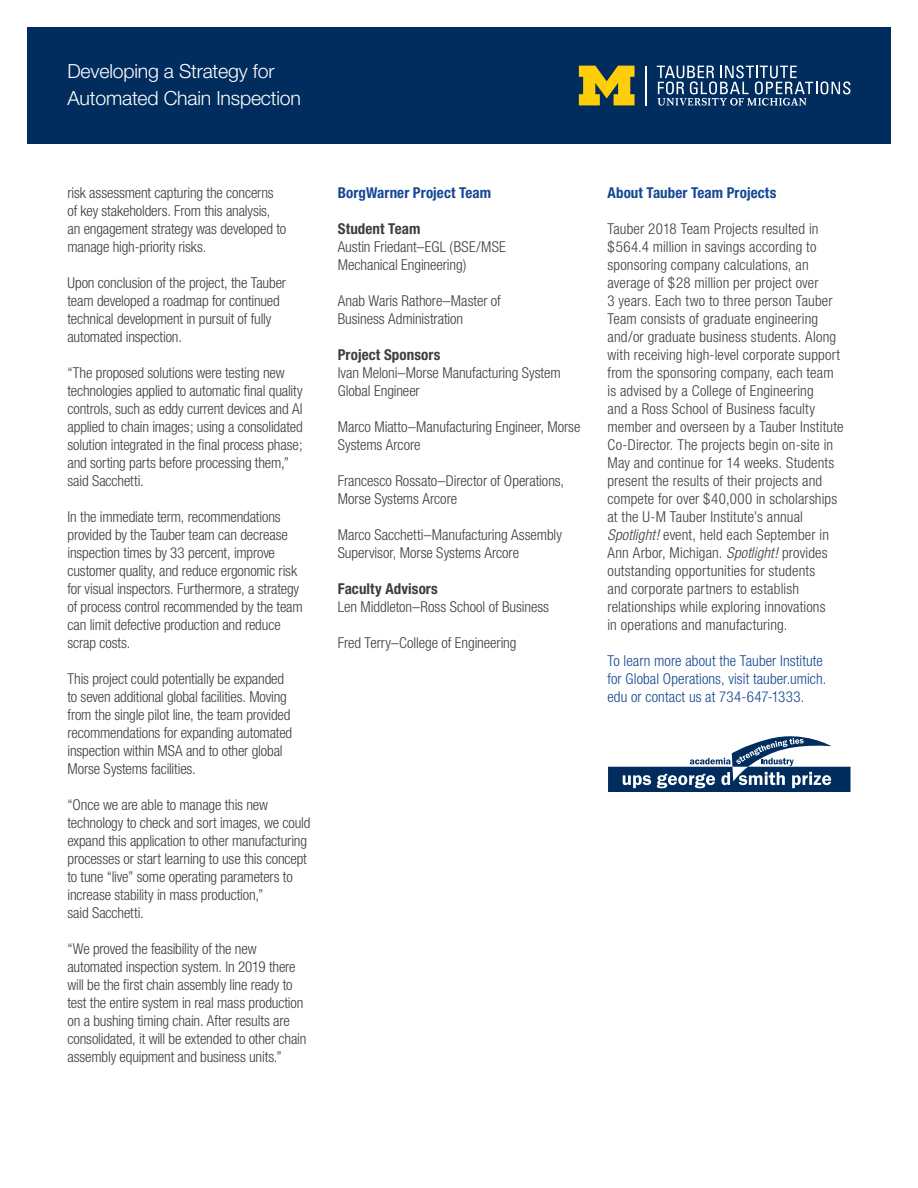
<style>
.page{position:relative;width:918px;height:1188px;background:#fff}
.page>*{position:absolute;margin:0;border:0;box-sizing:border-box;transform-origin:0 0}
.t1{font:300 19.5px/27px "Helvetica Neue";letter-spacing:-.01em;color:#fff}
.t2{font:300 condensed 15px/18px "Helvetica Neue";letter-spacing:-.005em;color:#3e3e3f}
.t3{font:300 condensed 15px/18px "Helvetica Neue";letter-spacing:.005em;color:#154892}
.t4{font:700 condensed 15px "Helvetica Neue";letter-spacing:.005em;color:#154892}
.t5{font:700 condensed 15px "Helvetica Neue";letter-spacing:.005em;color:#3e3e3f}
.s1{font-style:italic}
</style>
<div class="page">
<div style="left:27px;top:27px;width:864px;height:117px;background:#002d5e"></div>
<svg style="left:579px;top:66px;width:56px;height:39px"></svg>
<svg style="left:657px;top:65px;width:193px;height:41px"></svg>
<hr style="left:646px;top:66px;width:1px;height:39px;background:#fff">
<svg style="left:608px;top:736px;width:243px;height:56px"></svg>
<h1 class="t1" style="left:68px;top:57px;width:235px">Developing a Strategy for<br>Automated Chain Inspection</h1>
<p class="t2" style="left:68px;top:184px;width:220px">risk assessment capturing the concerns of key stakeholders. From this analysis, an engagement strategy was developed to manage high-priority risks.</p>
<p class="t2" style="left:68px;top:274px;width:220px">Upon conclusion of the project, the Tauber team developed a roadmap for continued technical development in pursuit of fully automated inspection.</p>
<p class="t2" style="left:68px;top:364px;width:237px">“The proposed solutions were testing new technologies applied to automatic final quality controls, such as eddy current devices and AI applied to chain images; using a consolidated solution integrated in the final process phase; and sorting parts before processing them,” said Sacchetti.</p>
<p class="t2" style="left:68px;top:508px;width:237px">In the immediate term, recommendations provided by the Tauber team can decrease inspection times by 33 percent, improve customer quality, and reduce ergonomic risk for visual inspectors. Furthermore, a strategy of process control recommended by the team can limit defective production and reduce scrap costs.</p>
<p class="t2" style="left:68px;top:670px;width:226px">This project could potentially be expanded to seven additional global facilities. Moving from the single pilot line, the team provided recommendations for expanding automated inspection within MSA and to other global Morse Systems facilities.</p>
<p class="t2" style="left:68px;top:796px;width:244px">“Once we are able to manage this new technology to check and sort images, we could expand this application to other manufacturing processes or start learning to use this concept to tune “live” some operating parameters to increase stability in mass production,”<br>said Sacchetti.</p>
<p class="t2" style="left:68px;top:940px;width:240px">“We proved the feasibility of the new automated inspection system. In 2019 there will be the first chain assembly line ready to test the entire system in real mass production on a bushing timing chain. After results are consolidated, it will be extended to other chain assembly equipment and business units.”</p>
<p class="t4" style="left:338px;top:184px;width:155px">BorgWarner Project Team</p>
<p class="t5" style="left:338px;top:220px;width:84px">Student Team</p>
<p class="t2" style="left:338px;top:238px;width:169px">Austin Friedant–EGL (BSE/MSE<br>Mechanical Engineering)</p>
<p class="t2" style="left:338px;top:292px;width:165px">Anab Waris Rathore–Master of<br>Business Administration</p>
<p class="t5" style="left:338px;top:346px;width:104px">Project Sponsors</p>
<p class="t2" style="left:338px;top:364px;width:224px">Ivan Meloni–Morse Manufacturing System<br>Global Engineer</p>
<p class="t2" style="left:338px;top:418px;width:244px">Marco Miatto–Manufacturing Engineer, Morse<br>Systems Arcore</p>
<p class="t2" style="left:338px;top:472px;width:228px">Francesco Rossato–Director of Operations,<br>Morse Systems Arcore</p>
<p class="t2" style="left:338px;top:526px;width:226px">Marco Sacchetti–Manufacturing Assembly<br>Supervisor, Morse Systems Arcore</p>
<p class="t5" style="left:338px;top:580px;width:102px">Faculty Advisors</p>
<p class="t2" style="left:338px;top:598px;width:213px">Len Middleton–Ross School of Business</p>
<p class="t2" style="left:338px;top:634px;width:180px">Fred Terry–College of Engineering</p>
<p class="t4" style="left:608px;top:184px;width:170px">About Tauber Team Projects</p>
<p class="t2" style="left:608px;top:220px;width:238px">Tauber 2018 Team Projects resulted in $564.4 million in savings according to sponsoring company calculations, an average of $28 million per project over<br>3 years. Each two to three person Tauber Team consists of graduate engineering and/or graduate business students. Along with receiving high-level corporate support from the sponsoring company, each team is advised by a College of Engineering<br>and a Ross School of Business faculty member and overseen by a Tauber Institute Co-Director. The projects begin on-site in May and continue for 14 weeks. Students present the results of their projects and compete for over $40,000 in scholarships at the U-M Tauber Institute’s annual <span class="s1">Spotlight!</span> event, held each September in Ann Arbor, Michigan. <span class="s1">Spotlight!</span> provides outstanding opportunities for students<br>and corporate partners to establish relationships while exploring innovations<br>in operations and manufacturing.</p>
<p class="t3" style="left:608px;top:652px;width:220px">To learn more about the Tauber Institute for Global Operations, visit tauber.umich. edu or contact us at 734-647-1333.</p>
</div>
